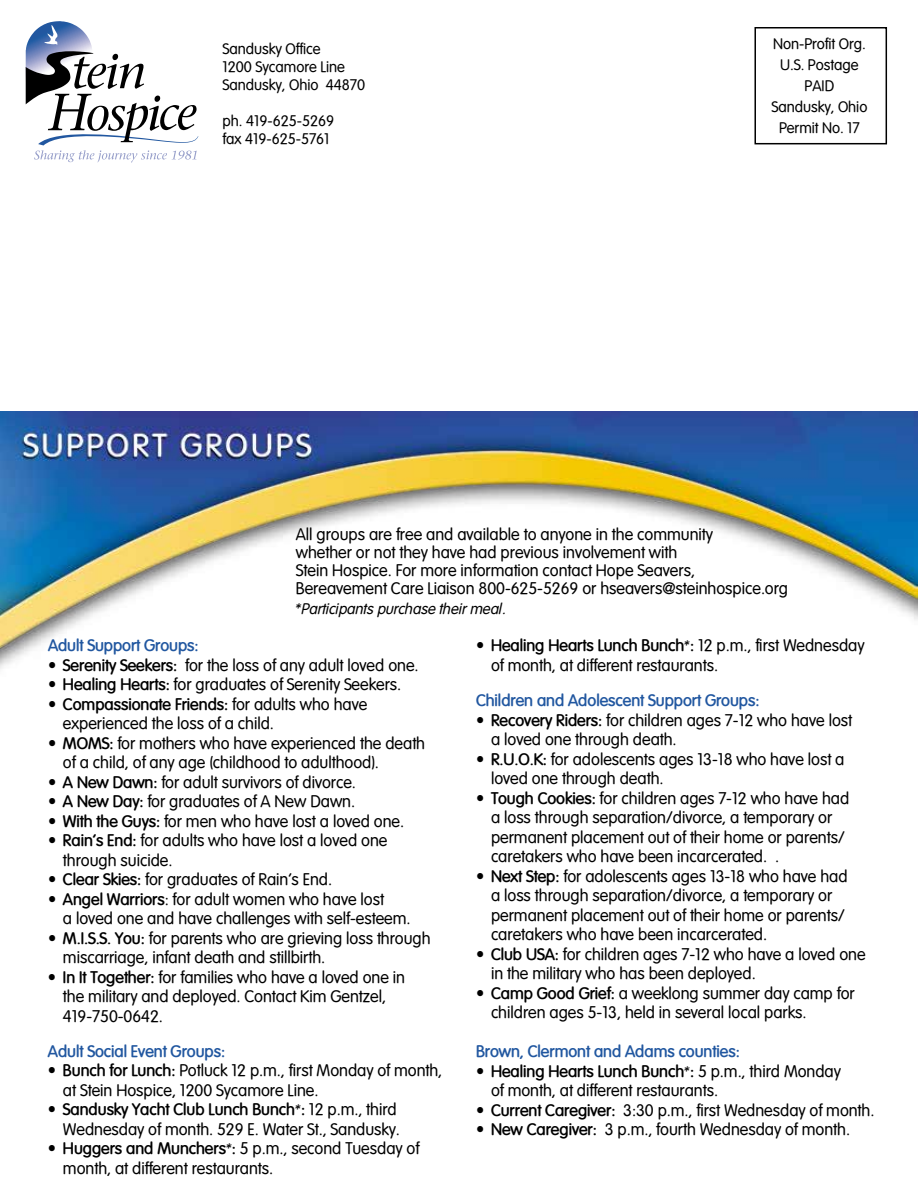
<style>
.page{position:relative;width:918px;height:1188px;background:#fff}
.page>*{position:absolute;margin:0;border:0;box-sizing:border-box;transform-origin:0 0}
.t1{font:16.5px/19.5px "Vogel Normal";color:#000}
.t2{font:700 16.5px "Vogel";color:#000}
.t3{font:700 16.5px "Vogel";color:#2157a0}
.t4{font:15px/21px "Vogel Normal";color:#000}
.t5{font:italic 15px "Vogel";color:#000}
.s1{font-family:"Vogel";font-weight:700}
.s2{font-family:"Vogel Normal";font-weight:400}
.s3{font-weight:400;font-style:italic;font-size:15px}
.s4{font-family:"Vogel";font-style:italic;font-size:15px}
</style>
<div class="page">
<img style="left:0;top:411px;width:918px;height:258px">
<div style="left:754px;top:27px;width:133px;height:117px;border:2px solid #000"></div>
<svg style="left:26px;top:21px;width:172px;height:142px"></svg>
<p class="t4" style="left:223px;top:40px;width:144px;line-height:18px">Sandusky Office<br>1200 Sycamore Line<br>Sandusky, Ohio 44870</p>
<p class="t4" style="left:223px;top:112px;width:113px;line-height:18px">ph. 419-625-5269 fax 419-625-5761</p>
<p class="t4" style="left:771px;top:33px;width:97px;text-align:center">Non-Profit Org.<br>U.S. Postage<br>PAID<br>Sandusky, Ohio<br>Permit No. 17</p>
<p class="t1" style="left:296px;top:525px;width:494px;line-height:18px">All groups are free and available to anyone in the community<br>whether or not they have had previous involvement with<br>Stein Hospice. For more information contact Hope Seavers, Bereavement Care Liaison 800-625-5269 or hseavers@steinhospice.org</p>
<p class="t5" style="left:296px;top:600px;width:211px">*Participants purchase their meal.</p>
<p class="t3" style="left:48px;top:636px;width:152px">Adult Support Groups:</p>
<p class="t1" style="left:48px;top:655px;width:372px">• <span class="s1">Serenity Seekers:</span> for the loss of any adult loved one.</p>
<p class="t1" style="left:48px;top:675px;width:355px">• <span class="s1">Healing Hearts:</span> for graduates of Serenity Seekers.</p>
<p class="t2" style="left:48px;top:694px;width:321px"><span class="s2">•</span> Compassionate Friends: <span class="s2">for adults who have</span></p>
<p class="t1" style="left:63px;top:714px;width:212px">experienced the loss of a child.</p>
<p class="t1" style="left:63px;top:733px;width:364px;text-indent:-15px">• <span class="s1">MOMS:</span> for mothers who have experienced the death of a child, of any age (childhood to adulthood).</p>
<p class="t1" style="left:48px;top:772px;width:309px">• <span class="s1">A New Dawn:</span> for adult survivors of divorce.</p>
<p class="t1" style="left:48px;top:792px;width:308px">• <span class="s1">A New Day:</span> for graduates of A New Dawn.</p>
<p class="t1" style="left:48px;top:811px;width:358px">• <span class="s1">With the Guys:</span> for men who have lost a loved one.</p>
<p class="t1" style="left:63px;top:831px;width:326px;text-indent:-15px">• <span class="s1">Rain’s End:</span> for adults who have lost a loved one through suicide.</p>
<p class="t1" style="left:48px;top:870px;width:286px">• <span class="s1">Clear Skies:</span> for graduates of Rain’s End.</p>
<p class="t1" style="left:63px;top:889px;width:349px;text-indent:-15px">• <span class="s1">Angel Warriors</span>: for adult women who have lost<br>a loved one and have challenges with self-esteem.</p>
<p class="t1" style="left:63px;top:928px;width:369px;text-indent:-15px">• <span class="s1">M.I.S.S. You:</span> for parents who are grieving loss through miscarriage, infant death and stillbirth.</p>
<p class="t1" style="left:63px;top:967px;width:344px;text-indent:-15px">• <span class="s1">In It Together:</span> for families who have a loved one in the military and deployed. Contact Kim Gentzel,<br>419-750-0642.</p>
<p class="t3" style="left:48px;top:1041px;width:178px">Adult Social Event Groups:</p>
<p class="t1" style="left:63px;top:1061px;width:381px;text-indent:-15px">• <span class="s1">Bunch for Lunch:</span> Potluck 12 p.m., first Monday of month, at Stein Hospice, 1200 Sycamore Line.</p>
<p class="t2" style="left:48px;top:1099px;width:350px"><span class="s2">•</span> Sandusky Yacht Club Lunch Bunch<span class="s3">*</span>: <span class="s2">12 p.m., third</span></p>
<p class="t1" style="left:63px;top:1119px;width:338px">Wednesday of month. 529 E. Water St., Sandusky.</p>
<p class="t1" style="left:63px;top:1139px;width:358px;text-indent:-15px">• <span class="s1">Huggers and Munchers</span><span class="s4">*</span><span class="s1">:</span> 5 p.m., second Tuesday of month, at different restaurants.</p>
<p class="t2" style="left:476px;top:636px;width:390px"><span class="s2">•</span> Healing Hearts Lunch Bunch<span class="s3">*</span>: <span class="s2">12 p.m., first Wednesday</span></p>
<p class="t1" style="left:491px;top:656px;width:228px">of month, at different restaurants.</p>
<p class="t3" style="left:476px;top:690px;width:285px">Children and Adolescent Support Groups:</p>
<p class="t1" style="left:491px;top:710px;width:363px;text-indent:-15px">• <span class="s1">Recovery Riders:</span> for children ages 7-12 who have lost a loved one through death.</p>
<p class="t1" style="left:491px;top:749px;width:355px;text-indent:-15px">• <span class="s1">R.U.O.K:</span> for adolescents ages 13-18 who have lost a loved one through death.</p>
<p class="t1" style="left:491px;top:788px;width:360px;text-indent:-15px">• <span class="s1">Tough Cookies:</span> for children ages 7-12 who have had a loss through separation/divorce, a temporary or permanent placement out of their home or parents/ caretakers who have been incarcerated. .</p>
<p class="t1" style="left:491px;top:866px;width:358px;text-indent:-15px">• <span class="s1">Next Step:</span> for adolescents ages 13-18 who have had a loss through separation/divorce, a temporary or permanent placement out of their home or parents/ caretakers who have been incarcerated.</p>
<p class="t1" style="left:491px;top:944px;width:376px;text-indent:-15px">• <span class="s1">Club USA:</span> for children ages 7-12 who have a loved one in the military who has been deployed.</p>
<p class="t1" style="left:491px;top:983px;width:365px;text-indent:-15px">• <span class="s1">Camp Good Grief:</span> a weeklong summer day camp for children ages 5-13, held in several local parks.</p>
<p class="t3" style="left:476px;top:1042px;width:265px">Brown, Clermont and Adams counties:</p>
<p class="t2" style="left:476px;top:1061px;width:366px"><span class="s2">•</span> Healing Hearts Lunch Bunch<span class="s3">*</span>: <span class="s2">5 p.m., third Monday</span></p>
<p class="t1" style="left:491px;top:1081px;width:228px">of month, at different restaurants.</p>
<p class="t1" style="left:476px;top:1100px;width:400px">• <span class="s1">Current Caregiver:</span> 3:30 p.m., first Wednesday of month.</p>
<p class="t1" style="left:476px;top:1120px;width:376px">• <span class="s1">New Caregiver:</span> 3 p.m., fourth Wednesday of month.</p>
</div>
